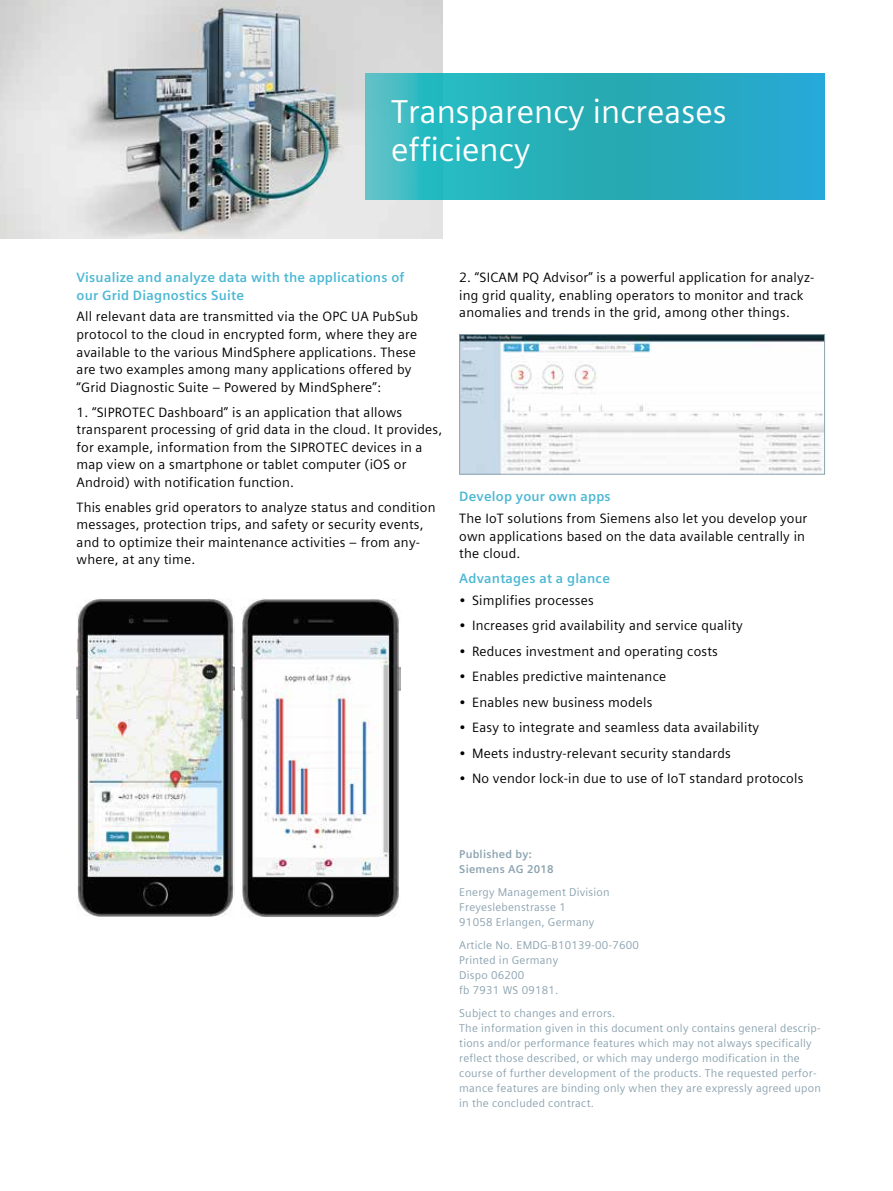
<style>
.page{position:relative;width:893px;height:1191px;background:#fff}
.page>*{position:absolute;margin:0;border:0;box-sizing:border-box;transform-origin:0 0}
.t1{font:33px/38.2px "Siemens Sans Global";color:#fff}
.t2{font:13.5px/17.5px "Siemens Sans Global";letter-spacing:.015em;color:#000}
.t3{font:700 13.5px/17.5px "Siemens Sans Global";letter-spacing:.015em;color:#4db8d4}
.t4{font:11.25px/14.9px "Siemens Sans Global";letter-spacing:.02em;color:#8ca3b0}
.t5{font:700 11.25px/14.9px "Siemens Sans Global";letter-spacing:.02em;color:#8ca3b0}
</style>
<div class="page">
<img style="left:0;top:0;width:442px;height:238px">
<svg style="left:366px;top:73px;width:459px;height:126px;background:#2bafbf"></svg>
<img style="left:77px;top:598px;width:158px;height:318px">
<img style="left:241px;top:599px;width:159px;height:318px">
<img style="left:461px;top:336px;width:362px;height:136px">
<div style="left:459px;top:334px;width:366px;height:140px;border:1px solid #8ca3b0"></div>
<h1 class="t1" style="left:391px;top:92px;width:337px">Transparency increases efficiency</h1>
<p class="t3" style="left:77px;top:269px;width:329px">Visualize and analyze data with the applications of our Grid Diagnostics Suite</p>
<p class="t2" style="left:77px;top:308px;width:343px">All relevant data are transmitted via the OPC UA PubSub protocol to the cloud in encrypted form, where they are available to the various MindSphere applications. These are two examples among many applications offered by “Grid Diagnostic Suite – Powered by MindSphere”:</p>
<p class="t2" style="left:77px;top:403px;width:367px">1. “SIPROTEC Dashboard” is an application that allows transparent processing of grid data in the cloud. It provides, for example, information from the SIPROTEC devices in a map view on a smartphone or tablet computer (iOS or Android) with notification function.</p>
<p class="t2" style="left:77px;top:498px;width:361px">This enables grid operators to analyze status and condition messages, protection trips, and safety or security events, and to optimize their maintenance activities – from any&shy;where, at any time.</p>
<p class="t2" style="left:459px;top:269px;width:357px">2. “SICAM PQ Advisor” is a powerful application for analyz&shy;ing grid quality, enabling operators to monitor and track anomalies and trends in the grid, among other things.</p>
<p class="t3" style="left:459px;top:488px;width:153px">Develop your own apps</p>
<p class="t2" style="left:459px;top:510px;width:350px">The IoT solutions from Siemens also let you develop your own applications based on the data available centrally in the cloud.</p>
<p class="t3" style="left:459px;top:570px;width:152px">Advantages at a glance</p>
<p class="t2" style="left:459px;top:591px;width:136px">• Simplifies processes</p>
<p class="t2" style="left:459px;top:616px;width:285px">• Increases grid availability and service quality</p>
<p class="t2" style="left:459px;top:642px;width:260px">• Reduces investment and operating costs</p>
<p class="t2" style="left:459px;top:668px;width:208px">• Enables predictive maintenance</p>
<p class="t2" style="left:459px;top:693px;width:195px">• Enables new business models</p>
<p class="t2" style="left:459px;top:719px;width:301px">• Easy to integrate and seamless data availability</p>
<p class="t2" style="left:459px;top:744px;width:273px">• Meets industry-relevant security standards</p>
<p class="t2" style="left:459px;top:770px;width:346px">• No vendor lock-in due to use of IoT standard protocols</p>
<p class="t5" style="left:459px;top:846px;width:96px">Published by:<br>Siemens AG 2018</p>
<p class="t4" style="left:459px;top:884px;width:152px">Energy Management Division<br>Freyeslebenstrasse 1<br>91058 Erlangen, Germany</p>
<p class="t4" style="left:459px;top:938px;width:181px">Article No. EMDG-B10139-00-7600<br>Printed in Germany<br>Dispo 06200<br>fb 7931 WS 09181.</p>
<p class="t4" style="left:459px;top:1006px;width:363px">Subject to changes and errors.<br>The information given in this document only contains general descrip&shy;tions and/or performance features which may not always specifically reflect those described, or which may undergo modification in the course of further development of the products. The requested perfor&shy;mance features are binding only when they are expressly agreed upon in the concluded contract.</p>
</div>
